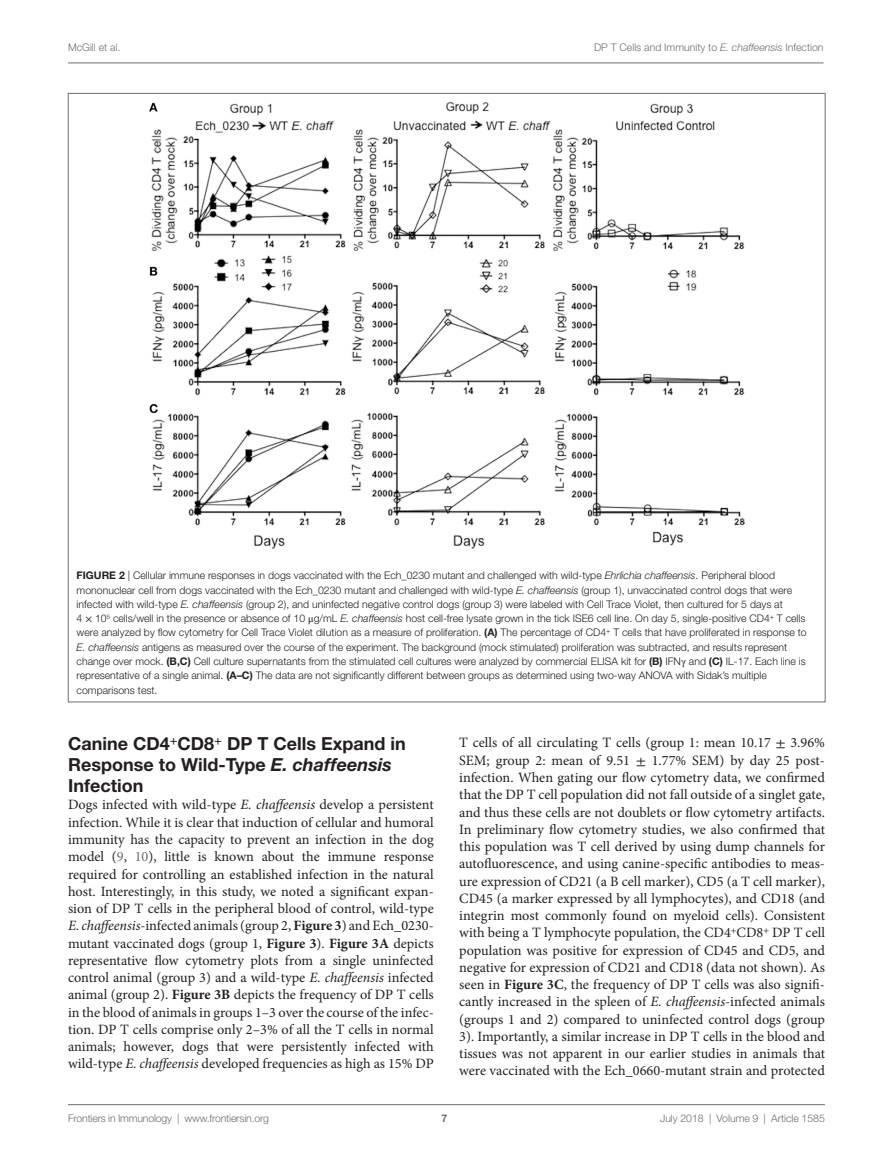
<style>
.page{position:relative;width:893px;height:1170px;background:#fff}
.page>*{position:absolute;margin:0;border:0;box-sizing:border-box;transform-origin:0 0}
.t1{font:700 18px/21px "Helvetica Neue LT Std";color:#231f20}
.t2{font:14.25px/17.2px "Minion Pro";color:#231f20;text-align:justify}
.t3{font:300 10.5px/14.2px "Helvetica Neue LT Std";color:#231f20}
.t4{font:300 10.5px "Helvetica Neue LT Std";color:#6c6d70}
.t5{font:700 10.5px "Helvetica Neue LT Std";color:#6c6d70}
.s1{font-style:italic}
.s2{font-weight:700}
.s3{font-family:"STIX General";font-weight:400}
.s4{color:#6c6d70}
.s5{font-family:"STIX General"}
</style>
<div class="page">
<img style="left:149px;top:102px;width:595px;height:447px">
<hr style="left:68px;top:1104px;width:757px;height:1px;background:#6c6d70">
<hr style="left:68px;top:63px;width:756px;height:1px;background:#6c6d70">
<p class="t4" style="left:68px;top:41px;width:54px">McGill et al.</p>
<p class="t4" style="left:594px;top:41px;width:231px">DP T Cells and Immunity to <span class="s1">E. chaffeensis</span> Infection</p>
<p class="t3" style="left:77px;top:568px;width:731px"><span class="s2">Figure 2</span> | Cellular immune responses in dogs vaccinated with the Ech_0230 mutant and challenged with wild-type <span class="s1">Ehrlichia chaffeensis</span>. Peripheral blood mononuclear cell from dogs vaccinated with the Ech_0230 mutant and challenged with wild-type <span class="s1">E. chaffeensis</span> (group 1), unvaccinated control dogs that were infected with wild-type <span class="s1">E. chaffeensis</span> (group 2), and uninfected negative control dogs (group 3) were labeled with Cell Trace Violet, then cultured for 5 days at<br>4 <span class="s3">×</span> 10<sup>5</sup> cells/well in the presence or absence of 10 <span class="s3">μ</span>g/mL <span class="s1">E. chaffeensis</span> host cell-free lysate grown in the tick ISE6 cell line. On day 5, single-positive CD4<sup>+</sup> T cells were analyzed by flow cytometry for Cell Trace Violet dilution as a measure of proliferation. <span class="s2">(A)</span> The percentage of CD4<sup>+</sup> T cells that have proliferated in response to <span class="s1">E. chaffeensis</span> antigens as measured over the course of the experiment. The background (mock stimulated) proliferation was subtracted, and results represent change over mock. <span class="s2">(B,C)</span> Cell culture supernatants from the stimulated cell cultures were analyzed by commercial ELISA kit for <span class="s2">(B)</span> IFN<span class="s3">γ</span> and <span class="s2">(C)</span> IL-17. Each line is representative of a single animal. <span class="s2">(A–C)</span> The data are not significantly different between groups as determined using two-way ANOVA with Sidak’s multiple comparisons test.</p>
<p class="t1" style="left:68px;top:732px;width:339px">Canine CD4<sup>+</sup>CD8<sup>+</sup> DP T Cells Expand in<br>Response to Wild-Type <span class="s1">E. chaffeensis<br></span>Infection</p>
<p class="t2" style="left:68px;top:796px;width:367px">Dogs infected with wild-type <span class="s1">E. chaffeensis</span> develop a persistent infection. While it is clear that induction of cellular and humoral immunity has the capacity to prevent an infection in the dog model (<span class="s4">9</span>, <span class="s4">10</span>), little is known about the immune response required for controlling an established infection in the natural host. Interestingly, in this study, we noted a significant expan&shy;sion of DP T cells in the peripheral blood of control, wild-type <span class="s1">E. chaffeensis-</span>infected animals (group 2, <span class="s2">Figure 3</span>) and Ech_0230- mutant vaccinated dogs (group 1, <span class="s2">Figure 3</span>). <span class="s2">Figure 3A</span> depicts representative flow cytometry plots from a single uninfected control animal (group 3) and a wild-type <span class="s1">E. chaffeensis</span> infected animal (group 2). <span class="s2">Figure 3B</span> depicts the frequency of DP T cells in the blood of animals in groups 1–3 over the course of the infec&shy;tion. DP T cells comprise only 2–3% of all the T cells in normal animals; however, dogs that were persistently infected with wild-type <span class="s1">E. chaffeensis</span> developed frequencies as high as 15% DP</p>
<p class="t2" style="left:459px;top:734px;width:367px">T cells of all circulating T cells (group 1: mean 10.17 <span class="s5">±</span> 3.96% SEM; group 2: mean of 9.51 <span class="s5">±</span> 1.77% SEM) by day 25 post&shy;infection. When gating our flow cytometry data, we confirmed that the DP T cell population did not fall outside of a singlet gate, and thus these cells are not doublets or flow cytometry artifacts.<br>In preliminary flow cytometry studies, we also confirmed that this population was T cell derived by using dump channels for autofluorescence, and using canine-specific antibodies to meas&shy;ure expression of CD21 (a B cell marker), CD5 (a T cell marker), CD45 (a marker expressed by all lymphocytes), and CD18 (and integrin most commonly found on myeloid cells). Consistent with being a T lymphocyte population, the CD4<sup>+</sup>CD8<sup>+</sup> DP T cell population was positive for expression of CD45 and CD5, and negative for expression of CD21 and CD18 (data not shown). As seen in <span class="s2">Figure 3C</span>, the frequency of DP T cells was also signifi&shy;cantly increased in the spleen of <span class="s1">E. chaffeensis</span>-infected animals (groups 1 and 2) compared to uninfected control dogs (group 3). Importantly, a similar increase in DP T cells in the blood and tissues was not apparent in our earlier studies in animals that were vaccinated with the Ech_0660-mutant strain and protected</p>
<p class="t4" style="left:68px;top:1111px;width:203px">Frontiers in Immunology | www.frontiersin.org</p>
<p class="t4" style="left:660px;top:1111px;width:166px">July 2018 | Volume 9 | Article 1585</p>
<p class="t5" style="left:441px;top:1111px;width:7px">7</p>
</div>
